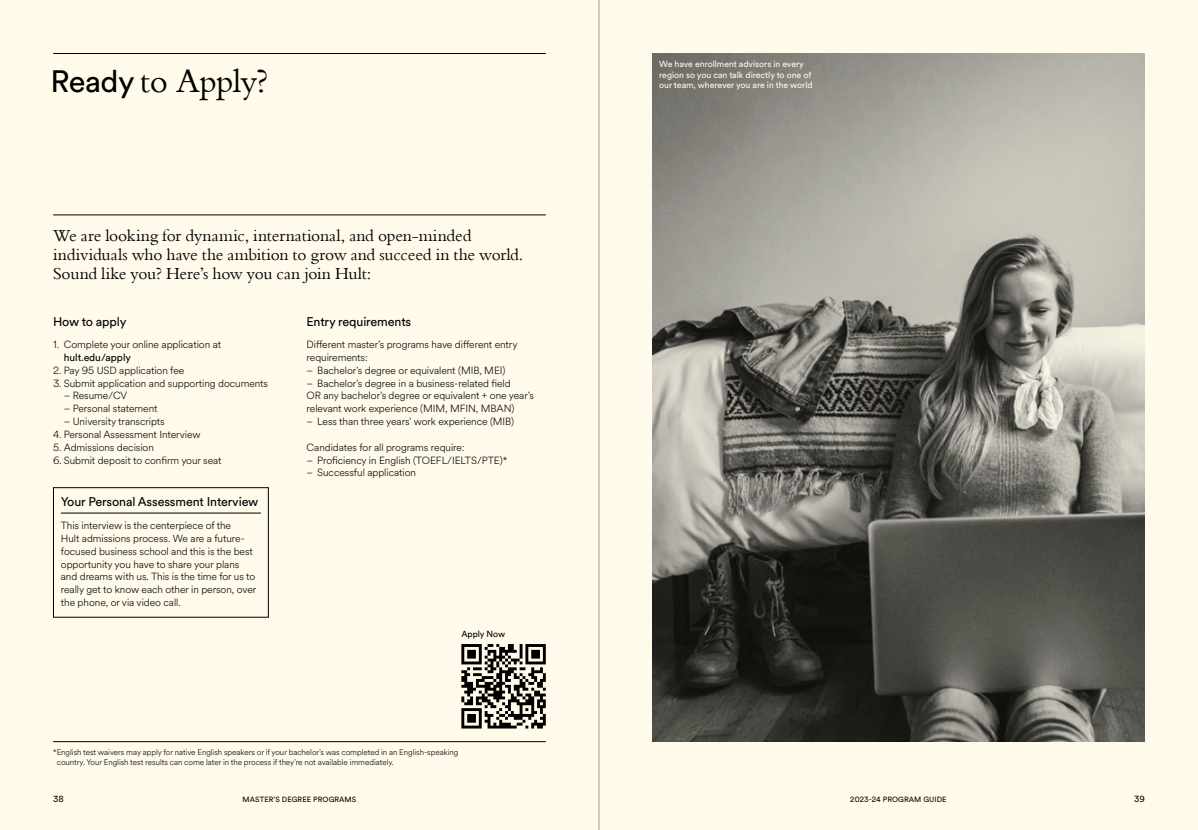
<style>
.page{position:relative;width:1198px;height:830px;background:#fff}
.page>*{position:absolute;margin:0;border:0;box-sizing:border-box;transform-origin:0 0}
.t1{font:35px "Bembo";letter-spacing:-.01em;color:#000}
.t2{font:17.5px/19.4px "Bembo";letter-spacing:-.01em;color:#000}
.t3{font:12.5px "EF Circular";letter-spacing:-.01em;color:#000}
.t4{font:300 10.25px/12.8px "EF Circular";letter-spacing:-.005em;color:#000}
.t5{font:10.25px "EF Circular";letter-spacing:-.005em;color:#000}
.t6{font:8.75px/10.8px "EF Circular";letter-spacing:-.005em;color:#fffae9}
.t7{font:8.75px "EF Circular";letter-spacing:-.005em;color:#000}
.t8{font:300 8.12px/10px "EF Circular";letter-spacing:-.005em;color:#000}
.t9{font:7.5px "EF Circular";letter-spacing:.01em;color:#000}
.s1{font-family:"EF Circular";font-size:30.62px}
</style>
<div class="page">
<div style="left:0;top:0;width:599px;height:829px;background:#fffae9"></div>
<div style="left:599px;top:0;width:599px;height:829px;background:#fffae9"></div>
<hr style="left:53px;top:741px;width:493px;height:1px;background:#000">
<hr style="left:53px;top:214px;width:493px;height:1px;background:#000">
<hr style="left:53px;top:53px;width:493px;height:1px;background:#000">
<hr style="left:61px;top:512px;width:200px;height:1px;background:#000">
<div style="left:53px;top:487px;width:216px;height:130px;border:1px solid #000"></div>
<img style="left:652px;top:53px;width:492px;height:688px">
<svg style="left:461px;top:644px;width:85px;height:84px"></svg>
<hr style="left:599px;top:0;width:1px;height:829px;background:#9d9d9c">
<h1 class="t1" style="left:50px;top:67px;width:219px"><span class="s1">Ready</span> to Apply?</h1>
<h2 class="t2" style="left:53px;top:227px;width:472px">We are looking for dynamic, international, and open-minded individuals who have the ambition to grow and succeed in the world.<br>Sound like you? Here’s how you can join Hult:</h2>
<p class="t3" style="left:306px;top:313px;width:106px">Entry requirements</p>
<p class="t4" style="left:306px;top:337px;width:212px">Different master’s programs have different entry requirements:</p>
<p class="t4" style="left:306px;top:363px;width:200px">– Bachelor’s degree or equivalent (MIB, MEI)</p>
<p class="t4" style="left:306px;top:376px;width:229px">– Bachelor’s degree in a business-related field<br>OR any bachelor’s degree or equivalent + one year’s relevant work experience (MIM, MFIN, MBAN)</p>
<p class="t4" style="left:306px;top:414px;width:209px">– Less than three years’ work experience (MIB)</p>
<p class="t4" style="left:306px;top:440px;width:159px">Candidates for all programs require:</p>
<p class="t4" style="left:306px;top:453px;width:202px">– Proficiency in English (TOEFL/IELTS/PTE)*</p>
<p class="t4" style="left:306px;top:466px;width:111px">– Successful application</p>
<p class="t3" style="left:53px;top:313px;width:75px">How to apply</p>
<p class="t4" style="left:53px;top:337px;width:169px">1. Complete your online application at</p>
<p class="t5" style="left:64px;top:350px;width:69px">hult.edu/apply</p>
<p class="t4" style="left:53px;top:363px;width:133px">2. Pay 95 USD application fee</p>
<p class="t4" style="left:53px;top:376px;width:216px">3. Submit application and supporting documents</p>
<p class="t4" style="left:64px;top:389px;width:65px">– Resume/CV</p>
<p class="t4" style="left:64px;top:401px;width:95px">– Personal statement</p>
<p class="t4" style="left:64px;top:414px;width:102px">– University transcripts</p>
<p class="t4" style="left:53px;top:427px;width:149px">4. Personal Assessment Interview</p>
<p class="t4" style="left:53px;top:440px;width:102px">5. Admissions decision</p>
<p class="t4" style="left:53px;top:453px;width:170px">6. Submit deposit to confirm your seat</p>
<p class="t3" style="left:61px;top:493px;width:199px">Your Personal Assessment Interview</p>
<p class="t4" style="left:61px;top:518px;width:197px">This interview is the centerpiece of the<br>Hult admissions process. We are a future&shy;focused business school and this is the best opportunity you have to share your plans and dreams with us. This is the time for us to really get to know each other in person, over the phone, or via video call.</p>
<p class="t7" style="left:461px;top:627px;width:45px">Apply Now</p>
<p class="t8" style="left:57px;top:746px;width:403px;text-indent:-4px">*English test waivers may apply for native English speakers or if your bachelor’s was completed in an English-speaking country. Your English test results can come later in the process if they’re not available immediately.</p>
<p class="t6" style="left:659px;top:58px;width:155px">We have enrollment advisors in every region so you can talk directly to one of our team, wherever you are in the world</p>
<p class="t7" style="left:53px;top:792px;width:12px">38</p>
<p class="t9" style="left:243px;top:793px;width:115px">MASTER’S DEGREE PROGRAMS</p>
<p class="t9" style="left:850px;top:793px;width:98px">2023-24 PROGRAM GUIDE</p>
<p class="t7" style="left:1134px;top:792px;width:12px">39</p>
</div>
